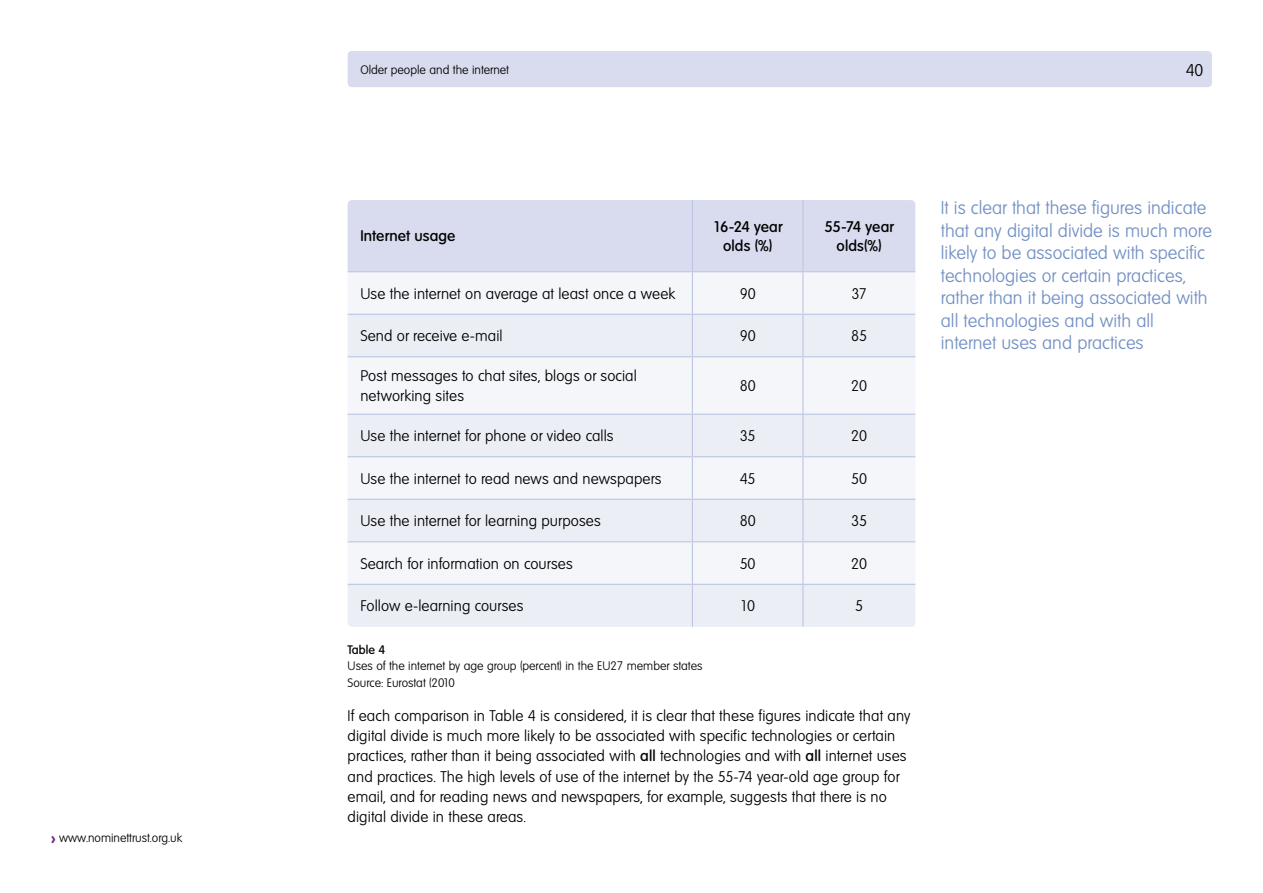
<style>
.page{position:relative;width:1263px;height:893px;background:#fff}
.page>*{position:absolute;margin:0;border:0;box-sizing:border-box;transform-origin:0 0}
.t1{font:300 18px/22.5px "Volkswagen TS";color:#7390c4}
.t2{font:300 16.5px "Volkswagen TS";color:#000}
.t3{font:300 15px/20.2px "Volkswagen TS";letter-spacing:.005em;color:#000}
.t4{font:500 15px/19.5px "Volkswagen TS";letter-spacing:.01em;color:#000;text-align:center}
.t5{font:300 12px/16.5px "Volkswagen TS";color:#000}
.t6{font:500 12px "Volkswagen TS";color:#000}
.s1{font-weight:600;font-size:16.5px;color:#6d1f80}
.s2{font-weight:500}
</style>
<div class="page">
<div style="left:348px;top:51px;width:864px;height:36px;background:#d8dcee;border-radius:4px"></div>
<div style="left:348px;top:585px;width:567px;height:42px;background:#eceef6"></div>
<div style="left:348px;top:200px;width:567px;height:71px;background:#d8dcee"></div>
<div style="left:348px;top:272px;width:567px;height:312px;background:#f5f6fa"></div>
<svg style="left:348px;top:315px;width:567px;height:226px;fill:#eceef6"></svg>
<hr style="left:692px;top:200px;width:1px;height:71px;background:#bcc6e2">
<hr style="left:802px;top:200px;width:1px;height:71px;background:#bcc6e2">
<hr style="left:348px;top:271px;width:344px;height:1px;background:#bcc6e2">
<hr style="left:692px;top:271px;width:111px;height:1px;background:#bcc6e2">
<hr style="left:692px;top:272px;width:1px;height:42px;background:#bcc6e2">
<hr style="left:803px;top:271px;width:112px;height:1px;background:#bcc6e2">
<hr style="left:802px;top:272px;width:1px;height:42px;background:#bcc6e2">
<hr style="left:348px;top:314px;width:344px;height:1px;background:#bcc6e2">
<hr style="left:692px;top:314px;width:111px;height:1px;background:#bcc6e2">
<hr style="left:692px;top:315px;width:1px;height:41px;background:#bcc6e2">
<hr style="left:803px;top:314px;width:112px;height:1px;background:#bcc6e2">
<hr style="left:802px;top:315px;width:1px;height:41px;background:#bcc6e2">
<hr style="left:348px;top:356px;width:344px;height:1px;background:#bcc6e2">
<hr style="left:692px;top:356px;width:111px;height:1px;background:#bcc6e2">
<hr style="left:692px;top:357px;width:1px;height:57px;background:#bcc6e2">
<hr style="left:803px;top:356px;width:112px;height:1px;background:#bcc6e2">
<hr style="left:802px;top:357px;width:1px;height:57px;background:#bcc6e2">
<hr style="left:348px;top:414px;width:344px;height:1px;background:#bcc6e2">
<hr style="left:692px;top:414px;width:111px;height:1px;background:#bcc6e2">
<hr style="left:692px;top:415px;width:1px;height:41px;background:#bcc6e2">
<hr style="left:803px;top:414px;width:112px;height:1px;background:#bcc6e2">
<hr style="left:802px;top:415px;width:1px;height:41px;background:#bcc6e2">
<hr style="left:348px;top:456px;width:344px;height:1px;background:#bcc6e2">
<hr style="left:692px;top:456px;width:111px;height:1px;background:#bcc6e2">
<hr style="left:692px;top:457px;width:1px;height:42px;background:#bcc6e2">
<hr style="left:803px;top:456px;width:112px;height:1px;background:#bcc6e2">
<hr style="left:802px;top:457px;width:1px;height:42px;background:#bcc6e2">
<hr style="left:348px;top:499px;width:344px;height:1px;background:#bcc6e2">
<hr style="left:692px;top:499px;width:111px;height:1px;background:#bcc6e2">
<hr style="left:692px;top:500px;width:1px;height:41px;background:#bcc6e2">
<hr style="left:803px;top:499px;width:112px;height:1px;background:#bcc6e2">
<hr style="left:802px;top:500px;width:1px;height:41px;background:#bcc6e2">
<hr style="left:348px;top:541px;width:344px;height:1px;background:#bcc6e2">
<hr style="left:692px;top:541px;width:111px;height:1px;background:#bcc6e2">
<hr style="left:692px;top:542px;width:1px;height:42px;background:#bcc6e2">
<hr style="left:803px;top:541px;width:112px;height:1px;background:#bcc6e2">
<hr style="left:802px;top:542px;width:1px;height:42px;background:#bcc6e2">
<hr style="left:348px;top:584px;width:344px;height:1px;background:#bcc6e2">
<hr style="left:692px;top:584px;width:111px;height:1px;background:#bcc6e2">
<hr style="left:692px;top:585px;width:1px;height:42px;background:#bcc6e2">
<hr style="left:803px;top:584px;width:112px;height:1px;background:#bcc6e2">
<hr style="left:802px;top:585px;width:1px;height:42px;background:#bcc6e2">
<p class="t5" style="left:51px;top:830px;width:133px"><span class="s1">&gt;</span> www.nominettrust.org.uk</p>
<p class="t5" style="left:360px;top:61px;width:150px">Older people and the internet</p>
<p class="t2" style="left:1186px;top:60px;width:19px">40</p>
<p class="t4" style="left:360px;top:226px;width:96px">Internet usage</p>
<p class="t4" style="left:713px;top:217px;width:71px">16-24 year olds (%)</p>
<p class="t4" style="left:824px;top:217px;width:71px">55-74 year olds(%)</p>
<p class="t3" style="left:360px;top:284px;width:316px">Use the internet on average at least once a week</p>
<p class="t3" style="left:740px;top:284px;width:17px">90</p>
<p class="t3" style="left:851px;top:284px;width:17px">37</p>
<p class="t3" style="left:360px;top:326px;width:144px">Send or receive e-mail</p>
<p class="t3" style="left:740px;top:326px;width:17px">90</p>
<p class="t3" style="left:851px;top:326px;width:17px">85</p>
<p class="t3" style="left:360px;top:366px;width:278px">Post messages to chat sites, blogs or social networking sites</p>
<p class="t3" style="left:740px;top:376px;width:18px">80</p>
<p class="t3" style="left:851px;top:376px;width:17px">20</p>
<p class="t3" style="left:360px;top:426px;width:255px">Use the internet for phone or video calls</p>
<p class="t3" style="left:740px;top:426px;width:17px">35</p>
<p class="t3" style="left:851px;top:426px;width:17px">20</p>
<p class="t3" style="left:360px;top:469px;width:303px">Use the internet to read news and newspapers</p>
<p class="t3" style="left:740px;top:469px;width:17px">45</p>
<p class="t3" style="left:851px;top:469px;width:17px">50</p>
<p class="t3" style="left:360px;top:511px;width:242px">Use the internet for learning purposes</p>
<p class="t3" style="left:740px;top:511px;width:18px">80</p>
<p class="t3" style="left:851px;top:511px;width:17px">35</p>
<p class="t3" style="left:360px;top:554px;width:214px">Search for information on courses</p>
<p class="t3" style="left:740px;top:554px;width:17px">50</p>
<p class="t3" style="left:851px;top:554px;width:17px">20</p>
<p class="t3" style="left:360px;top:596px;width:165px">Follow e-learning courses</p>
<p class="t3" style="left:740px;top:596px;width:17px">10</p>
<p class="t3" style="left:855px;top:596px;width:10px">5</p>
<p class="t6" style="left:348px;top:642px;width:39px">Table 4</p>
<p class="t5" style="left:348px;top:658px;width:356px">Uses of the internet by age group (percent) in the EU27 member states<br>Source: Eurostat (2010</p>
<p class="t3" style="left:348px;top:705px;width:564px">If each comparison in Table 4 is considered, it is clear that these figures indicate that any digital divide is much more likely to be associated with specific technologies or certain practices, rather than it being associated with <span class="s2">all</span> technologies and with <span class="s2">all</span> internet uses and practices. The high levels of use of the internet by the 55-74 year-old age group for email, and for reading news and newspapers, for example, suggests that there is no digital divide in these areas.</p>
<p class="t1" style="left:941px;top:197px;width:273px">It is clear that these figures indicate that any digital divide is much more likely to be associated with specific technologies or certain practices, rather than it being associated with all technologies and with all internet uses and practices</p>
</div>
